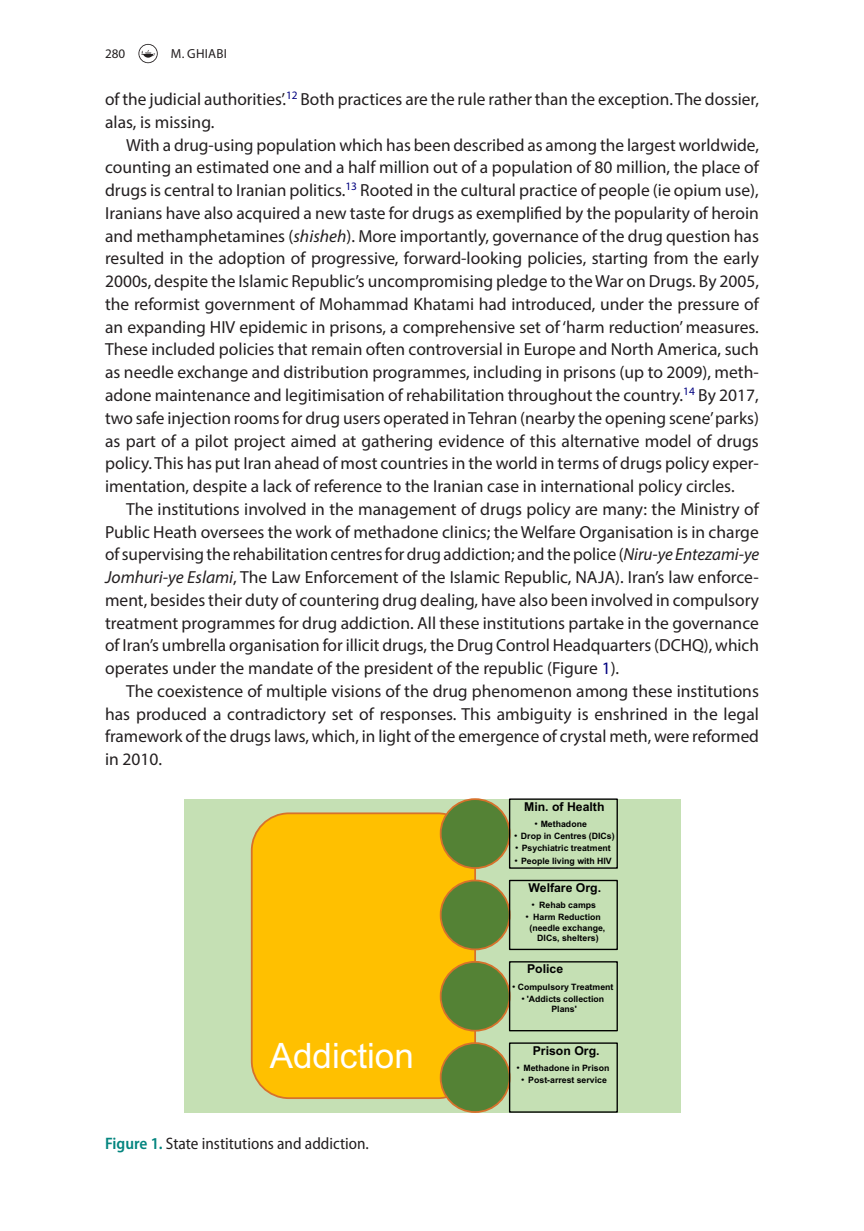
<style>
.page{position:relative;width:864px;height:1231px;background:#fff}
.page>*{position:absolute;margin:0;border:0;box-sizing:border-box;transform-origin:0 0}
.t1{font:35px "Arial";color:#fff}
.t2{font:17.5px/22.8px "Myriad Pro";color:#231f20;text-align:justify}
.t3{font:semi-condensed 16.62px "Myriad Pro";color:#231f20}
.t4{font:13.12px "Myriad Pro";letter-spacing:.02em;color:#231f20}
.t5{font:700 12.25px "Arial";color:#000}
.t6{font:700 8.75px/10.5px "Arial";color:#000;text-align:center}
.s1{font-style:italic}
.s2{color:#000080}
.s3{font-weight:600;color:#04857f}
.s4{font-weight:400;font-size:9.62px}
</style>
<div class="page">
<svg style="left:138px;top:44px;width:20px;height:19px"></svg>
<div style="left:184px;top:798px;width:496px;height:313px;background:#c5e0b4"></div>
<div style="left:251px;top:813px;width:224px;height:284px;background:#ffc000;border-radius:37px"></div>
<div style="left:251px;top:812px;width:225px;height:286px;border:2px solid #d7712b;border-radius:37px"></div>
<div style="left:440px;top:799px;width:69px;height:69px;background:#548235;border-radius:50%"></div>
<div style="left:439px;top:798px;width:71px;height:70px;border:2px solid #d7712b;border-radius:50%"></div>
<div style="left:508px;top:798px;width:109px;height:70px;border:1px solid #000"></div>
<div style="left:440px;top:880px;width:69px;height:69px;background:#548235;border-radius:50%"></div>
<div style="left:439px;top:879px;width:71px;height:71px;border:2px solid #d7712b;border-radius:50%"></div>
<div style="left:508px;top:879px;width:109px;height:71px;border:1px solid #000"></div>
<div style="left:440px;top:961px;width:69px;height:69px;background:#548235;border-radius:50%"></div>
<div style="left:439px;top:960px;width:71px;height:71px;border:2px solid #d7712b;border-radius:50%"></div>
<div style="left:508px;top:961px;width:109px;height:70px;border:1px solid #000"></div>
<div style="left:440px;top:1042px;width:69px;height:69px;background:#548235;border-radius:50%"></div>
<div style="left:439px;top:1042px;width:71px;height:70px;border:2px solid #d7712b;border-radius:50%"></div>
<div style="left:508px;top:1042px;width:109px;height:70px;border:1px solid #000"></div>
<p class="t4" style="left:105px;top:45px;width:22px">280</p>
<p class="t4" style="left:171px;top:45px;width:58px">M. GHIABI</p>
<p class="t2" style="left:105px;top:87px;width:655px">of the judicial authorities’.<sup>12</sup> Both practices are the rule rather than the exception. The dossier, alas, is missing.</p>
<p class="t2" style="left:105px;top:133px;width:655px;text-indent:21px">With a drug-using population which has been described as among the largest worldwide, counting an estimated one and a half million out of a population of 80 million, the place of drugs is central to Iranian politics.<sup>13</sup> Rooted in the cultural practice of people (ie opium use), Iranians have also acquired a new taste for drugs as exemplified by the popularity of heroin and methamphetamines (<span class="s1">shisheh</span>). More importantly, governance of the drug question has resulted in the adoption of progressive, forward-looking policies, starting from the early 2000s, despite the Islamic Republic’s uncompromising pledge to the War on Drugs. By 2005, the reformist government of Mohammad Khatami had introduced, under the pressure of an expanding HIV epidemic in prisons, a comprehensive set of ‘harm reduction’ measures.<br>These included policies that remain often controversial in Europe and North America, such as needle exchange and distribution programmes, including in prisons (up to 2009), meth&shy;adone maintenance and legitimisation of rehabilitation throughout the country.<sup>14</sup> By 2017, two safe injection rooms for drug users operated in Tehran (nearby the opening scene’ parks) as part of a pilot project aimed at gathering evidence of this alternative model of drugs policy. This has put Iran ahead of most countries in the world in terms of drugs policy exper&shy;imentation, despite a lack of reference to the Iranian case in international policy circles.</p>
<p class="t2" style="left:105px;top:497px;width:655px;text-indent:21px">The institutions involved in the management of drugs policy are many: the Ministry of Public Heath oversees the work of methadone clinics; the Welfare Organisation is in charge of supervising the rehabilitation centres for drug addiction; and the police (<span class="s1">Niru-ye Entezami-ye Jomhuri-ye Eslami</span>, The Law Enforcement of the Islamic Republic, NAJA). Iran’s law enforce&shy;ment, besides their duty of countering drug dealing, have also been involved in compulsory treatment programmes for drug addiction. All these institutions partake in the governance of Iran’s umbrella organisation for illicit drugs, the Drug Control Headquarters (DCHQ), which operates under the mandate of the president of the republic (Figure <span class="s2">1</span>).</p>
<p class="t2" style="left:105px;top:679px;width:655px;text-indent:21px">The coexistence of multiple visions of the drug phenomenon among these institutions has produced a contradictory set of responses. This ambiguity is enshrined in the legal framework of the drugs laws, which, in light of the emergence of crystal meth, were reformed in 2010.</p>
<h1 class="t1" style="left:269px;top:1031px;width:145px">Addiction</h1>
<p class="t3" style="left:105px;top:1133px;width:265px"><span class="s3">Figure 1.</span> State institutions and addiction.</p>
<p class="t5" style="left:524px;top:797px;width:82px">Min. of Health</p>
<p class="t6" style="left:534px;top:818px;width:54px"><span class="s4">•</span> Methadone</p>
<p class="t6" style="left:514px;top:830px;width:102px"><span class="s4">•</span> Drop in Centres (DICs)</p>
<p class="t6" style="left:515px;top:843px;width:97px"><span class="s4">•</span> Psychiatric treatment</p>
<p class="t6" style="left:514px;top:855px;width:99px"><span class="s4">•</span> People living with HIV</p>
<p class="t5" style="left:528px;top:878px;width:74px">Welfare Org.</p>
<p class="t6" style="left:531px;top:900px;width:66px"><span class="s4">•</span> Rehab camps</p>
<p class="t6" style="left:525px;top:912px;width:81px"><span class="s4">•</span> Harm Reduction (needle exchange,<br>DICs, shelters)</p>
<p class="t5" style="left:527px;top:960px;width:38px">Police</p>
<p class="t6" style="left:512px;top:981px;width:103px"><span class="s4">•</span> Compulsory Treatment</p>
<p class="t6" style="left:521px;top:993px;width:84px"><span class="s4">•</span> 'Addicts collection<br>Plans'</p>
<p class="t5" style="left:532px;top:1041px;width:68px">Prison Org.</p>
<p class="t6" style="left:516px;top:1062px;width:95px"><span class="s4">•</span> Methadone in Prison</p>
<p class="t6" style="left:521px;top:1074px;width:87px"><span class="s4">•</span> Post-arrest service</p>
</div>
